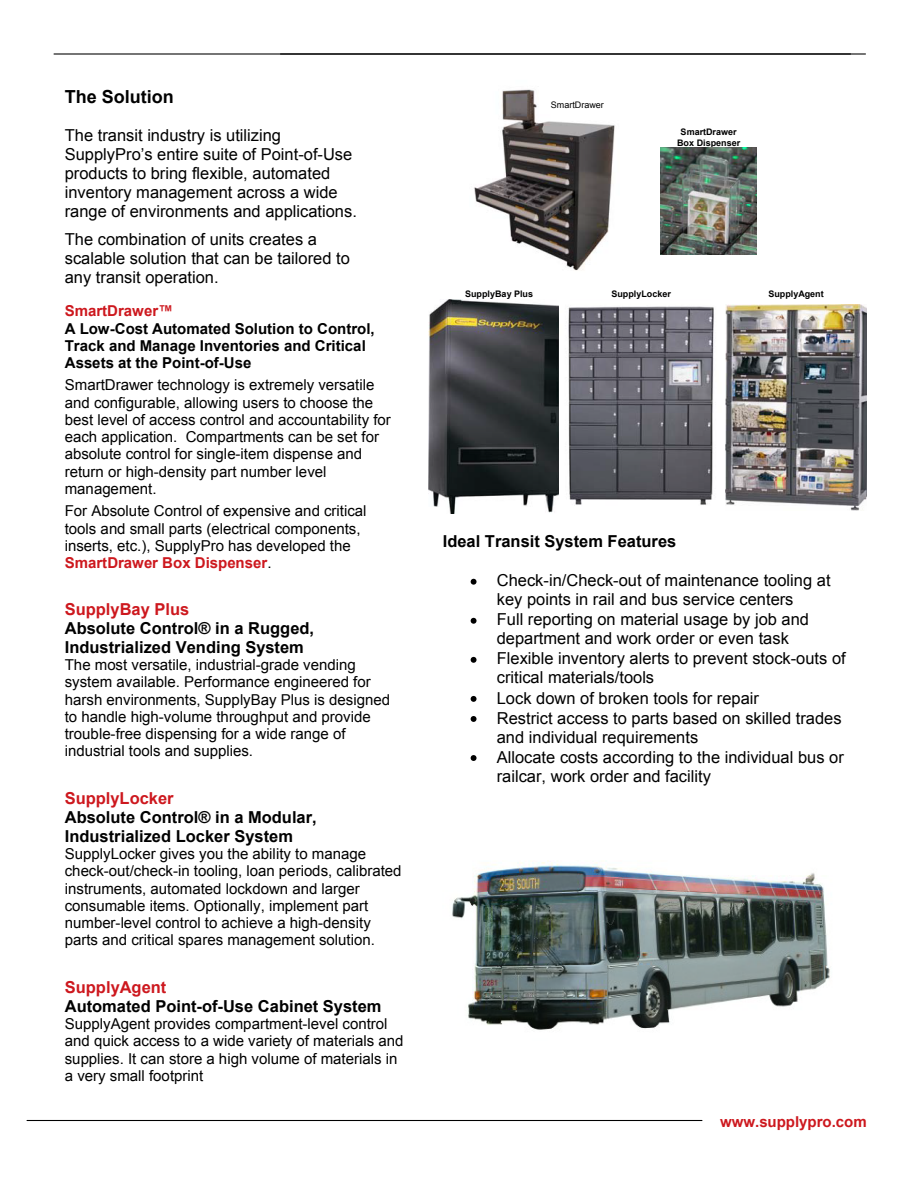
<style>
.page{position:relative;width:918px;height:1188px;background:#fff}
.page>*{position:absolute;margin:0;border:0;box-sizing:border-box;transform-origin:0 0}
.t1{font:700 18px "Arial";color:#000}
.t2{font:16.5px/19.5px "Arial";color:#000}
.t3{font:700 16.5px/19px "Arial";color:#000}
.t4{font:700 16.5px "Arial";color:#cd181e}
.t5{font:15px/17.2px "Arial";color:#000}
.t6{font:700 15px/17.2px "Arial";color:#000}
.t7{font:700 15px "Arial";color:#cd181e}
.t8{font:700 9px/10.4px "Arial";color:#000;text-align:center}
.t9{font:9px "Arial";color:#000}
.s1{font-weight:700;color:#cd181e}
</style>
<div class="page">
<img style="left:474px;top:89px;width:141px;height:182px">
<hr style="left:54px;top:53px;width:796px;height:2px;background:#000">
<img style="left:661px;top:148px;width:96px;height:107px">
<img style="left:429px;top:299px;width:130px;height:214px">
<img style="left:568px;top:306px;width:146px;height:199px">
<img style="left:726px;top:304px;width:141px;height:207px">
<img style="left:452px;top:860px;width:378px;height:170px">
<svg style="left:471px;top:579px;width:6px;height:6px"></svg>
<svg style="left:471px;top:618px;width:6px;height:6px"></svg>
<svg style="left:471px;top:657px;width:6px;height:6px"></svg>
<svg style="left:471px;top:696px;width:6px;height:6px"></svg>
<svg style="left:471px;top:716px;width:6px;height:6px"></svg>
<svg style="left:471px;top:755px;width:6px;height:6px"></svg>
<hr style="left:27px;top:1120px;width:675px;height:1px;background:#000">
<hr style="left:280px;top:53px;width:586px;height:2px;background:#000">
<p class="t1" style="left:65px;top:85px;width:111px">The Solution</p>
<p class="t2" style="left:65px;top:126px;width:294px;line-height:18.9px">The transit industry is utilizing SupplyPro’s entire suite of Point-of-Use products to bring flexible, automated inventory management across a wide range of environments and applications.</p>
<p class="t2" style="left:65px;top:230px;width:287px;line-height:18.9px">The combination of units creates a scalable solution that can be tailored to any transit operation.</p>
<p class="t7" style="left:65px;top:301px;width:110px">SmartDrawer™</p>
<p class="t6" style="left:65px;top:320px;width:311px">A Low-Cost Automated Solution to Control,<br>Track and Manage Inventories and Critical<br>Assets at the Point-of-Use</p>
<p class="t5" style="left:65px;top:377px;width:328px">SmartDrawer technology is extremely versatile and configurable, allowing users to choose the best level of access control and accountability for each application. Compartments can be set for absolute control for single-item dispense and return or high-density part number level management.</p>
<p class="t5" style="left:65px;top:503px;width:303px">For Absolute Control of expensive and critical tools and small parts (electrical components, inserts, etc.), SupplyPro has developed the <span class="s1">SmartDrawer Box Dispenser</span>.</p>
<p class="t4" style="left:65px;top:598px;width:126px">SupplyBay Plus</p>
<p class="t3" style="left:65px;top:619px;width:251px">Absolute Control® in a Rugged,<br>Industrialized Vending System</p>
<p class="t5" style="left:65px;top:656px;width:327px">The most versatile, industrial-grade vending system available. Performance engineered for harsh environments, SupplyBay Plus is designed to handle high-volume throughput and provide trouble-free dispensing for a wide range of industrial tools and supplies.</p>
<p class="t4" style="left:65px;top:787px;width:110px">SupplyLocker</p>
<p class="t3" style="left:65px;top:808px;width:253px">Absolute Control® in a Modular,<br>Industrialized Locker System</p>
<p class="t5" style="left:65px;top:845px;width:338px">SupplyLocker gives you the ability to manage check-out/check-in tooling, loan periods, calibrated instruments, automated lockdown and larger consumable items. Optionally, implement part number-level control to achieve a high-density parts and critical spares management solution.</p>
<p class="t4" style="left:65px;top:976px;width:103px">SupplyAgent</p>
<p class="t3" style="left:65px;top:997px;width:318px">Automated Point-of-Use Cabinet System</p>
<p class="t5" style="left:65px;top:1016px;width:340px">SupplyAgent provides compartment-level control and quick access to a wide variety of materials and supplies. It can store a high volume of materials in a very small footprint</p>
<p class="t9" style="left:551px;top:99px;width:55px">SmartDrawer</p>
<p class="t8" style="left:677px;top:127px;width:65px">SmartDrawer<br>Box Dispenser</p>
<p class="t8" style="left:465px;top:289px;width:69px">SupplyBay Plus</p>
<p class="t8" style="left:611px;top:289px;width:61px">SupplyLocker</p>
<p class="t8" style="left:768px;top:289px;width:57px">SupplyAgent</p>
<p class="t3" style="left:443px;top:533px;width:235px">Ideal Transit System Features</p>
<p class="t2" style="left:497px;top:571px;width:350px">Check-in/Check-out of maintenance tooling at key points in rail and bus service centers<br>Full reporting on material usage by job and department and work order or even task Flexible inventory alerts to prevent stock-outs of critical materials/tools<br>Lock down of broken tools for repair<br>Restrict access to parts based on skilled trades and individual requirements<br>Allocate costs according to the individual bus or railcar, work order and facility</p>
<p class="t7" style="left:720px;top:1111px;width:148px">www.supplypro.com</p>
</div>
